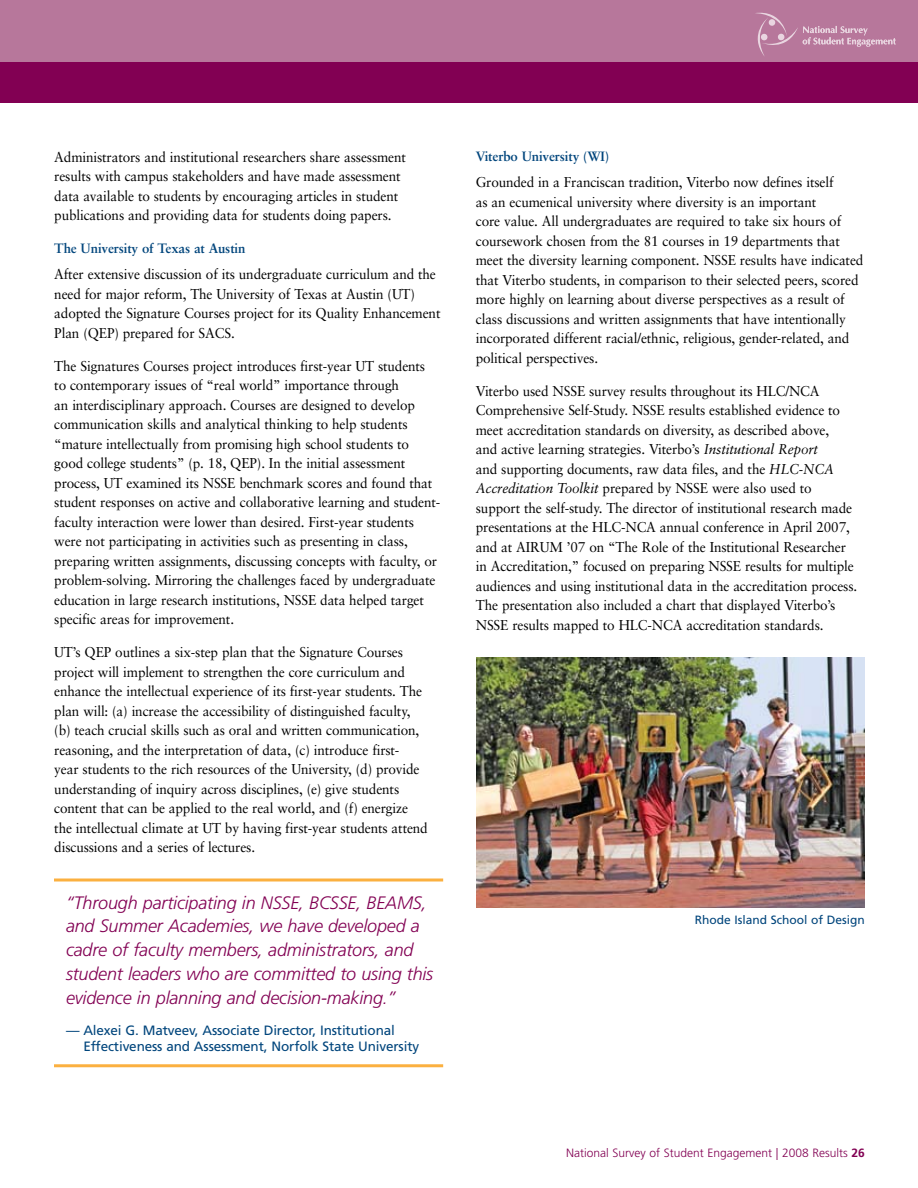
<style>
.page{position:relative;width:918px;height:1188px;background:#fff}
.page>*{position:absolute;margin:0;border:0;box-sizing:border-box;transform-origin:0 0}
.t1{font:italic 300 18px/24px "Frutiger LT";letter-spacing:-.01em;color:#820053}
.t2{font:14.25px/19.5px "Sabon LT";letter-spacing:-.01em;color:#000;scale:.95 1}
.t3{font:13.5px/16.2px "Frutiger LT";letter-spacing:-.01em;color:#00457c}
.t4{font:700 13.5px "Sabon LT";letter-spacing:-.01em;color:#00457c}
.t5{font:300 12px "Frutiger LT";color:#820053}
.t6{font:12px "Frutiger LT";color:#00457c}
.s1{font-style:italic}
.s2{font-weight:700}
</style>
<div class="page">
<div style="left:0;top:0;width:918px;height:74px;background:#b7779b"></div>
<div style="left:0;top:63px;width:918px;height:40px;background:#820053"></div>
<img style="left:476px;top:657px;width:389px;height:250px">
<svg style="left:755px;top:13px;width:141px;height:43px"></svg>
<hr style="left:54px;top:879px;width:389px;height:3px;background:#fbb040">
<hr style="left:54px;top:1064px;width:389px;height:3px;background:#fbb040">
<p class="t2" style="left:54px;top:147px;width:372px">Administrators and institutional researchers share assessment results with campus stakeholders and have made assessment data available to students by encouraging articles in student publications and providing data for students doing papers.</p>
<p class="t4" style="left:54px;top:240px;width:193px">The University of Texas at Austin</p>
<p class="t2" style="left:54px;top:264px;width:408px">After extensive discussion of its undergraduate curriculum and the need for major reform, The University of Texas at Austin (UT) adopted the Signature Courses project for its Quality Enhancement Plan (QEP) prepared for SACS.</p>
<p class="t2" style="left:54px;top:356px;width:408px">The Signatures Courses project introduces first-year UT students to contemporary issues of “real world” importance through<br>an interdisciplinary approach. Courses are designed to develop communication skills and analytical thinking to help students “mature intellectually from promising high school students to good college students” (p. 18, QEP). In the initial assessment process, UT examined its NSSE benchmark scores and found that student responses on active and collaborative learning and student&shy;faculty interaction were lower than desired. First-year students were not participating in activities such as presenting in class, preparing written assignments, discussing concepts with faculty, or problem-solving. Mirroring the challenges faced by undergraduate education in large research institutions, NSSE data helped target specific areas for improvement.</p>
<p class="t2" style="left:54px;top:642px;width:395px">UT’s QEP outlines a six-step plan that the Signature Courses project will implement to strengthen the core curriculum and enhance the intellectual experience of its first-year students. The plan will: (a) increase the accessibility of distinguished faculty, (b) teach crucial skills such as oral and written communication, reasoning, and the interpretation of data, (c) introduce first-<br>year students to the rich resources of the University, (d) provide understanding of inquiry across disciplines, (e) give students content that can be applied to the real world, and (f) energize the intellectual climate at UT by having first-year students attend discussions and a series of lectures.</p>
<p class="t1" style="left:66px;top:891px;width:369px">“Through participating in NSSE, BCSSE, BEAMS, and Summer Academies, we have developed a cadre of faculty members, administrators, and student leaders who are committed to using this evidence in planning and decision-making.”</p>
<p class="t3" style="left:83px;top:1022px;width:337px;text-indent:-17px">— Alexei G. Matveev, Associate Director, Institutional<br>Effectiveness and Assessment, Norfolk State University</p>
<p class="t4" style="left:476px;top:148px;width:135px">Viterbo University (WI)</p>
<p class="t2" style="left:476px;top:172px;width:409px">Grounded in a Franciscan tradition, Viterbo now defines itself<br>as an ecumenical university where diversity is an important<br>core value. All undergraduates are required to take six hours of coursework chosen from the 81 courses in 19 departments that meet the diversity learning component. NSSE results have indicated that Viterbo students, in comparison to their selected peers, scored more highly on learning about diverse perspectives as a result of class discussions and written assignments that have intentionally incorporated different racial/ethnic, religious, gender-related, and political perspectives.</p>
<p class="t2" style="left:476px;top:381px;width:403px">Viterbo used NSSE survey results throughout its HLC/NCA Comprehensive Self-Study. NSSE results established evidence to meet accreditation standards on diversity, as described above,<br>and active learning strategies. Viterbo’s <span class="s1">Institutional Report<br></span>and supporting documents, raw data files, and the <span class="s1">HLC-NCA Accreditation Toolkit</span> prepared by NSSE were also used to support the self-study. The director of institutional research made presentations at the HLC-NCA annual conference in April 2007, and at AIRUM ’07 on “The Role of the Institutional Researcher in Accreditation,” focused on preparing NSSE results for multiple audiences and using institutional data in the accreditation process.<br>The presentation also included a chart that displayed Viterbo’s NSSE results mapped to HLC-NCA accreditation standards.</p>
<p class="t6" style="left:695px;top:913px;width:172px">Rhode Island School of Design</p>
<p class="t5" style="left:566px;top:1146px;width:300px">National Survey of Student Engagement | 2008 Results <span class="s2">26</span></p>
</div>
